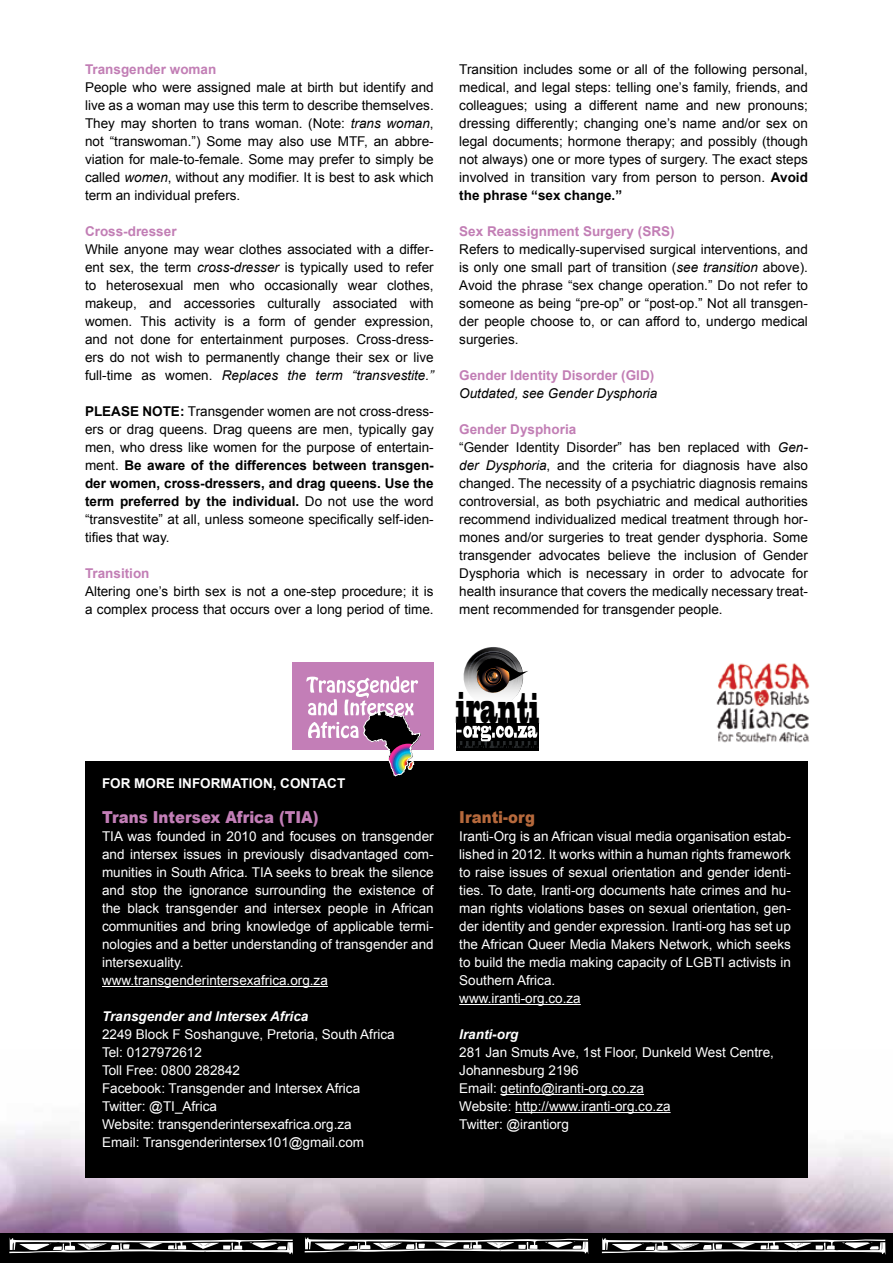
<style>
.page{position:relative;width:893px;height:1263px;background:#fff}
.page>*{position:absolute;margin:0;border:0;box-sizing:border-box;transform-origin:0 0}
.t1{font:41.4px "Blackoak Std";color:#000;scale:.29 1}
.t2{font:900 16.5px "Arial";color:#c37eb7;scale:.9 1}
.t3{font:900 16.5px "Arial";color:#b6693c;scale:.9 1}
.t4{font:13.5px/18px "Arial";color:#000;text-align:justify}
.t5{font:13.5px/18px "Arial";color:#fff}
.t6{font:700 13.5px "Arial";color:#c27eb5}
.t7{font:italic 700 13.5px "Arial";color:#fff}
.t8{font:italic 13.5px "Arial";color:#000}
.t9{font:700 13.5px "Arial";color:#fff}
.s1{font-style:italic}
.s2{font-weight:700}
.s3{font-weight:700;color:#c27eb5}
</style>
<div class="page">
<img style="left:0;top:1130px;width:893px;height:103px">
<div style="left:85px;top:761px;width:723px;height:417px;background:#000"></div>
<hr style="left:102px;top:986px;width:226px;height:1px;background:#fff">
<hr style="left:459px;top:1004px;width:122px;height:1px;background:#fff">
<hr style="left:500px;top:1094px;width:144px;height:1px;background:#fff">
<hr style="left:515px;top:1112px;width:156px;height:1px;background:#fff">
<div style="left:292px;top:662px;width:142px;height:88px;background:#c37eb7"></div>
<svg style="left:306px;top:676px;width:115px;height:101px"></svg>
<svg style="left:463px;top:647px;width:65px;height:53px"></svg>
<hr style="left:456px;top:748px;width:83px;height:3px;background:#000">
<svg style="left:456px;top:723px;width:83px;height:3px"></svg>
<svg style="left:456px;top:726px;width:83px;height:22px"></svg>
<img style="left:716px;top:662px;width:94px;height:81px">
<div style="left:0;top:1233px;width:893px;height:30px;background:#000"></div>
<svg style="left:9px;top:1237px;width:877px;height:18px"></svg>
<p class="t6" style="left:85px;top:61px;width:133px">Transgender woman</p>
<p class="t4" style="left:85px;top:79px;width:350px">People who were assigned male at birth but identify and live as a woman may use this term to describe themselves.<br>They may shorten to trans woman. (Note: <span class="s1">trans woman</span>, not “transwoman.”) Some may also use MTF, an abbre&shy;viation for male-to-female. Some may prefer to simply be called <span class="s1">women</span>, without any modifier. It is best to ask which term an individual prefers.</p>
<p class="t6" style="left:85px;top:223px;width:93px">Cross-dresser</p>
<p class="t4" style="left:85px;top:241px;width:350px">While anyone may wear clothes associated with a differ&shy;ent sex, the term <span class="s1">cross-dresser</span> is typically used to refer to heterosexual men who occasionally wear clothes, makeup, and accessories culturally associated with women. This activity is a form of gender expression, and not done for entertainment purposes. Cross-dress&shy;ers do not wish to permanently change their sex or live full-time as women. <span class="s1">Replaces the term “transvestite.”</span></p>
<p class="t4" style="left:85px;top:403px;width:350px"><span class="s2">PLEASE NOTE:</span> Transgender women are not cross-dress&shy;ers or drag queens. Drag queens are men, typically gay men, who dress like women for the purpose of entertain&shy;ment. <span class="s2">Be aware of the differences between transgen&shy;der women, cross-dressers, and drag queens. Use the term preferred by the individual.</span> Do not use the word “transvestite” at all, unless someone specifically self-iden&shy;tifies that way.</p>
<p class="t6" style="left:85px;top:565px;width:66px">Transition</p>
<p class="t4" style="left:85px;top:583px;width:350px">Altering one’s birth sex is not a one-step procedure; it is a complex process that occurs over a long period of time.</p>
<p class="t4" style="left:459px;top:61px;width:350px">Transition includes some or all of the following personal, medical, and legal steps: telling one’s family, friends, and colleagues; using a different name and new pronouns; dressing differently; changing one’s name and/or sex on legal documents; hormone therapy; and possibly (though not always) one or more types of surgery. The exact steps involved in transition vary from person to person. <span class="s2">Avoid the phrase “sex change.”</span></p>
<p class="t6" style="left:459px;top:223px;width:217px">Sex Reassignment Surgery (SRS)</p>
<p class="t4" style="left:459px;top:241px;width:350px">Refers to medically-supervised surgical interventions, and is only one small part of transition (<span class="s1">see transition</span> above).<br>Avoid the phrase “sex change operation.” Do not refer to someone as being “pre-op” or “post-op.” Not all transgen&shy;der people choose to, or can afford to, undergo medical surgeries.</p>
<p class="t6" style="left:459px;top:367px;width:197px">Gender Identity Disorder (GID)</p>
<p class="t8" style="left:459px;top:385px;width:200px">Outdated, see Gender Dysphoria</p>
<p class="t4" style="left:459px;top:421px;width:350px;text-align:left"><span class="s3">Gender Dysphoria<br></span>“Gender Identity Disorder” has ben replaced with <span class="s1">Gen&shy;der Dysphoria</span>, and the criteria for diagnosis have also changed. The necessity of a psychiatric diagnosis remains controversial, as both psychiatric and medical authorities recommend individualized medical treatment through hor&shy;mones and/or surgeries to treat gender dysphoria. Some transgender advocates believe the inclusion of Gender Dysphoria which is necessary in order to advocate for health insurance that covers the medically necessary treat&shy;ment recommended for transgender people.</p>
<p class="t9" style="left:102px;top:774px;width:245px">FOR MORE INFORMATION, CONTACT</p>
<p class="t2" style="left:102px;top:805px;width:242px">Trans Intersex Africa (TIA)</p>
<p class="t5" style="left:102px;top:827px;width:333px">TIA was founded in 2010 and focuses on transgender and intersex issues in previously disadvantaged com&shy;munities in South Africa. TIA seeks to break the silence and stop the ignorance surrounding the existence of the black transgender and intersex people in African communities and bring knowledge of applicable termi&shy;nologies and a better understanding of transgender and intersexuality.<br>www.transgenderintersexafrica.org.za</p>
<p class="t7" style="left:102px;top:1007px;width:208px">Transgender and Intersex Africa</p>
<p class="t5" style="left:102px;top:1025px;width:294px">2249 Block F Soshanguve, Pretoria, South Africa Tel: 0127972612<br>Toll Free: 0800 282842<br>Facebook: Transgender and Intersex Africa Twitter: @TI_Africa<br>Website: transgenderintersexafrica.org.za<br>Email: Transgenderintersex101@gmail.com</p>
<h1 class="t1" style="left:456px;top:680px;width:288px">iranti</h1>
<p class="t3" style="left:459px;top:805px;width:86px">Iranti-org</p>
<p class="t5" style="left:459px;top:827px;width:333px">Iranti-Org is an African visual media organisation estab&shy;lished in 2012. It works within a human rights framework to raise issues of sexual orientation and gender identi&shy;ties. To date, Iranti-org documents hate crimes and hu&shy;man rights violations bases on sexual orientation, gen&shy;der identity and gender expression. Iranti-org has set up the African Queer Media Makers Network, which seeks to build the media making capacity of LGBTI activists in Southern Africa.<br>www.iranti-org.co.za</p>
<p class="t7" style="left:459px;top:1025px;width:61px">Iranti-org</p>
<p class="t5" style="left:459px;top:1043px;width:316px">281 Jan Smuts Ave, 1st Floor, Dunkeld West Centre, Johannesburg 2196<br>Email: getinfo@iranti-org.co.za<br>Website: http://www.iranti-org.co.za<br>Twitter: @irantiorg</p>
</div>
